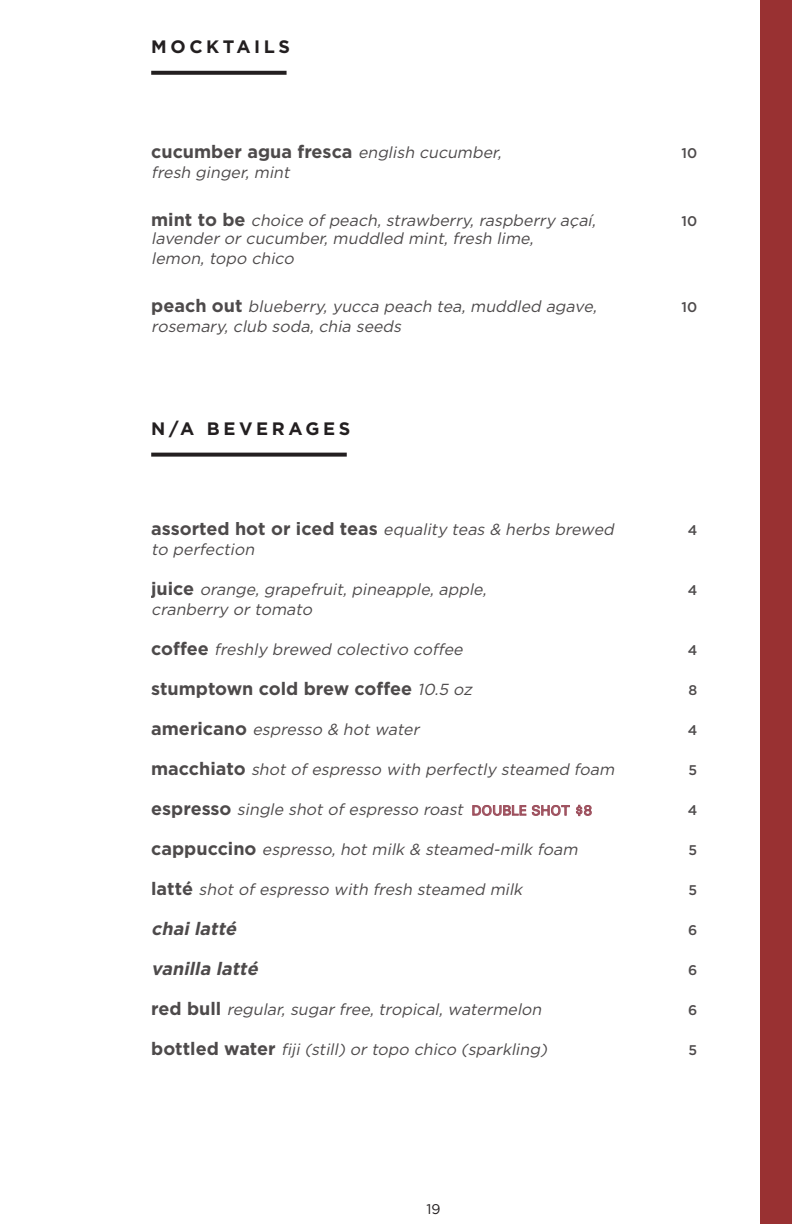
<style>
.page{position:relative;width:792px;height:1224px;background:#fff}
.page>*{position:absolute;margin:0;border:0;box-sizing:border-box;transform-origin:0 0}
.t1{font:700 18px "Gotham";color:#231f20}
.t2{font:italic 700 18px "Gotham";color:#231f20}
.t3{font:700 18px "Gotham";letter-spacing:.2em;color:#231f20}
.t4{font:italic 16px/20px "Gotham";color:#231f20}
.t5{font:500 14px "Gotham";color:#231f20}
.t6{font:14px "Gotham";color:#231f20}
.s1{font-weight:400;font-style:italic;font-size:16px}
.s2{font-weight:700;font-style:normal;font-size:18px}
.s3{font-family:"Univers ATT";font-style:normal;font-size:14px;color:#852435}
</style>
<div class="page">
<div style="left:760px;top:0;width:32px;height:1224px;background:#993132"></div>
<svg style="left:151px;top:71px;width:136px;height:4px"></svg>
<svg style="left:151px;top:453px;width:196px;height:4px"></svg>
<p class="t3" style="left:151px;top:36px;width:140px">MOCKTAILS</p>
<p class="t1" style="left:151px;top:141px;width:355px">cucumber agua fresca <span class="s1">english cucumber,</span></p>
<p class="t5" style="left:682px;top:144px;width:17px">10</p>
<p class="t4" style="left:151px;top:162px;width:144px">fresh ginger,mint</p>
<p class="t4" style="left:151px;top:210px;width:450px"><span class="s2">m i n t t o b e</span> choice ofpeach,strawberry,raspberry açaí,</p>
<p class="t5" style="left:682px;top:212px;width:17px">10</p>
<p class="t4" style="left:151px;top:228px;width:388px">lavenderorcucumber,muddled mint,fresh lime, lemon,topo chico</p>
<p class="t4" style="left:151px;top:296px;width:451px"><span class="s2">p e a c h o u t</span> blueberry,yucca peach tea,muddled agave,</p>
<p class="t5" style="left:682px;top:298px;width:17px">10</p>
<p class="t4" style="left:151px;top:316px;width:255px">rosemary,club soda,chia seeds</p>
<p class="t3" style="left:151px;top:418px;width:201px">N/A BEVERAGES</p>
<p class="t4" style="left:151px;top:519px;width:468px"><span class="s2">a sso rte d h ot o r i ce d tea s</span> equality teas &amp; herbs brewed</p>
<p class="t5" style="left:688px;top:521px;width:11px">4</p>
<p class="t4" style="left:151px;top:539px;width:108px">to perfection</p>
<p class="t4" style="left:151px;top:579px;width:341px"><span class="s2">j u i c e</span> orange,grapefruit,pineapple,apple,</p>
<p class="t5" style="left:688px;top:581px;width:11px">4</p>
<p class="t4" style="left:151px;top:599px;width:166px">cranberry ortomato</p>
<p class="t4" style="left:151px;top:639px;width:317px"><span class="s2">c o f f e e</span> freshly brewed colectivo coffee</p>
<p class="t5" style="left:688px;top:641px;width:11px">4</p>
<p class="t1" style="left:151px;top:678px;width:326px">stumptown cold brew coffee <span class="s1">10.5 oz</span></p>
<p class="t5" style="left:688px;top:681px;width:10px">8</p>
<p class="t4" style="left:151px;top:719px;width:273px"><span class="s2">a m e r i c a n o</span> espresso &amp; hotwater</p>
<p class="t5" style="left:688px;top:721px;width:11px">4</p>
<p class="t4" style="left:151px;top:759px;width:469px"><span class="s2">m a c c h i a t o</span> shotofespresso with perfectly steamed foam</p>
<p class="t5" style="left:689px;top:761px;width:10px">5</p>
<p class="t4" style="left:151px;top:799px;width:443px"><span class="s2">es p ress o</span> single shotofespresso roast <span class="s3">D O U B L E S H O T $ 8</span></p>
<p class="t5" style="left:688px;top:801px;width:11px">4</p>
<p class="t4" style="left:151px;top:839px;width:432px"><span class="s2">ca p p u cc i n o</span> espresso,hotmilk &amp; steamed-milk foam</p>
<p class="t5" style="left:689px;top:841px;width:10px">5</p>
<p class="t4" style="left:151px;top:879px;width:377px"><span class="s2">l a t t é</span> shotofespresso with fresh steamed milk</p>
<p class="t5" style="left:689px;top:881px;width:10px">5</p>
<p class="t2" style="left:151px;top:918px;width:90px">chai latté</p>
<p class="t5" style="left:688px;top:921px;width:11px">6</p>
<p class="t2" style="left:151px;top:958px;width:112px">vanilla latté</p>
<p class="t5" style="left:688px;top:961px;width:11px">6</p>
<p class="t4" style="left:151px;top:999px;width:396px"><span class="s2">r e d b u l l</span> regular,sugarfree,tropical,watermelon</p>
<p class="t5" style="left:688px;top:1001px;width:11px">6</p>
<p class="t4" style="left:151px;top:1039px;width:401px"><span class="s2">b o t t l e d wa t e r</span> fiji(still)ortopo chico (sparkling)</p>
<p class="t5" style="left:689px;top:1041px;width:10px">5</p>
<p class="t6" style="left:426px;top:1200px;width:16px">19</p>
</div>
